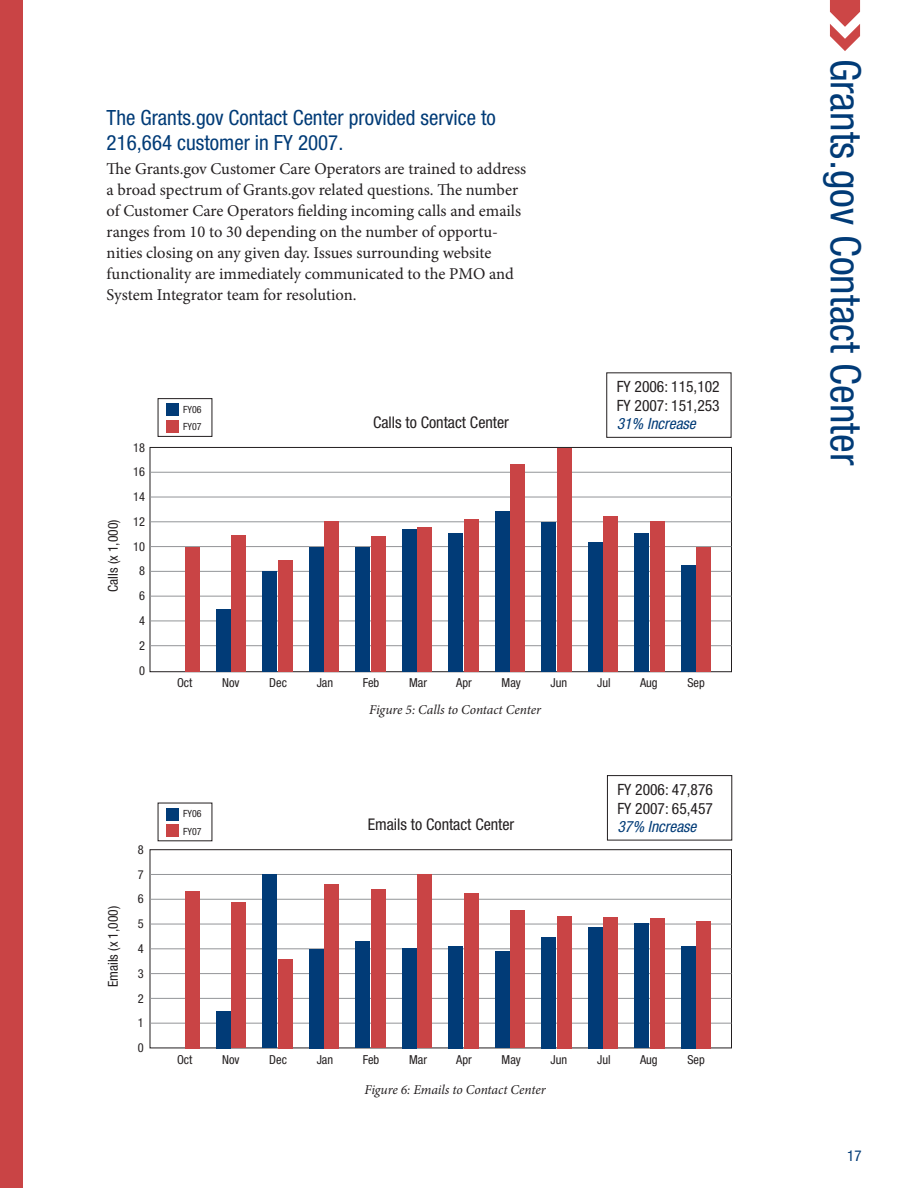
<style>
.page{position:relative;width:918px;height:1188px;background:#fff}
.page>*{position:absolute;margin:0;border:0;box-sizing:border-box;transform-origin:0 0}
.t1{font:condensed 42px "Helvetica Neue";color:#013b77}
.t2{font:condensed 21px/25.5px "Helvetica Neue";color:#013b77}
.t3{font:16.5px/21px "Minion Pro";letter-spacing:-.005em;color:#231f20}
.t4{font:condensed 16.05px "Helvetica Neue";color:#231f20}
.t5{font:condensed 15.6px/18.6px "Helvetica Neue";color:#231f20}
.t6{font:italic condensed 15.6px "Helvetica Neue";color:#013b77}
.t7{font:condensed 15px "Helvetica Neue";color:#013b77}
.t8{font:condensed 13.65px "Helvetica Neue";color:#231f20}
.t9{font:italic 13.5px "Minion Pro";letter-spacing:-.01em;color:#231f20}
.t10{font:condensed 12.45px/24.8px "Helvetica Neue";color:#231f20;text-align:center}
.t11{font:condensed 9.9px/17.4px "Helvetica Neue";color:#231f20}
</style>
<div class="page">
<div style="left:0;top:0;width:22px;height:1188px;background:#c94445"></div>
<svg style="left:830px;top:0;width:30px;height:51px"></svg>
<hr style="left:150px;top:472px;width:582px;height:1px;background:#939598">
<hr style="left:150px;top:497px;width:582px;height:1px;background:#939598">
<hr style="left:150px;top:521px;width:582px;height:1px;background:#939598">
<hr style="left:150px;top:546px;width:582px;height:1px;background:#939598">
<hr style="left:150px;top:571px;width:582px;height:1px;background:#939598">
<hr style="left:150px;top:596px;width:582px;height:1px;background:#939598">
<hr style="left:150px;top:621px;width:582px;height:1px;background:#939598">
<hr style="left:150px;top:645px;width:582px;height:1px;background:#939598">
<div style="left:606px;top:373px;width:125px;height:65px;border:1px solid #231f20"></div>
<div style="left:185px;top:547px;width:15px;height:125px;background:#c94445"></div>
<div style="left:216px;top:609px;width:15px;height:63px;background:#013b77"></div>
<div style="left:232px;top:535px;width:14px;height:137px;background:#c94445"></div>
<div style="left:263px;top:571px;width:14px;height:101px;background:#013b77"></div>
<div style="left:278px;top:560px;width:15px;height:112px;background:#c94445"></div>
<div style="left:309px;top:547px;width:15px;height:125px;background:#013b77"></div>
<div style="left:324px;top:521px;width:15px;height:151px;background:#c94445"></div>
<div style="left:355px;top:547px;width:15px;height:125px;background:#013b77"></div>
<div style="left:371px;top:536px;width:15px;height:136px;background:#c94445"></div>
<div style="left:402px;top:529px;width:15px;height:143px;background:#013b77"></div>
<div style="left:417px;top:527px;width:15px;height:145px;background:#c94445"></div>
<div style="left:448px;top:533px;width:15px;height:139px;background:#013b77"></div>
<div style="left:464px;top:519px;width:15px;height:153px;background:#c94445"></div>
<div style="left:495px;top:511px;width:15px;height:161px;background:#013b77"></div>
<div style="left:510px;top:464px;width:15px;height:208px;background:#c94445"></div>
<div style="left:541px;top:522px;width:15px;height:150px;background:#013b77"></div>
<div style="left:557px;top:448px;width:15px;height:224px;background:#c94445"></div>
<div style="left:588px;top:542px;width:15px;height:130px;background:#013b77"></div>
<div style="left:603px;top:516px;width:15px;height:156px;background:#c94445"></div>
<div style="left:634px;top:533px;width:15px;height:139px;background:#013b77"></div>
<div style="left:650px;top:521px;width:14px;height:151px;background:#c94445"></div>
<div style="left:681px;top:565px;width:14px;height:107px;background:#013b77"></div>
<div style="left:696px;top:547px;width:15px;height:125px;background:#c94445"></div>
<div style="left:158px;top:398px;width:54px;height:39px;background:#fff;border:1px solid #231f20"></div>
<div style="left:167px;top:403px;width:12px;height:13px;background:#013b77"></div>
<div style="left:167px;top:420px;width:12px;height:13px;background:#c94445"></div>
<div style="left:150px;top:849px;width:582px;height:199px;border:1px solid #231f20"></div>
<hr style="left:150px;top:874px;width:582px;height:1px;background:#939598">
<hr style="left:150px;top:899px;width:582px;height:1px;background:#939598">
<hr style="left:150px;top:924px;width:582px;height:1px;background:#939598">
<hr style="left:150px;top:949px;width:582px;height:1px;background:#939598">
<hr style="left:150px;top:973px;width:582px;height:1px;background:#939598">
<hr style="left:150px;top:998px;width:582px;height:1px;background:#939598">
<hr style="left:150px;top:1023px;width:582px;height:1px;background:#939598">
<div style="left:185px;top:891px;width:15px;height:157px;background:#c94445"></div>
<div style="left:216px;top:1011px;width:15px;height:37px;background:#013b77"></div>
<div style="left:232px;top:902px;width:14px;height:146px;background:#c94445"></div>
<div style="left:263px;top:875px;width:14px;height:173px;background:#013b77"></div>
<div style="left:278px;top:959px;width:15px;height:89px;background:#c94445"></div>
<div style="left:309px;top:949px;width:15px;height:99px;background:#013b77"></div>
<div style="left:324px;top:884px;width:15px;height:164px;background:#c94445"></div>
<div style="left:355px;top:942px;width:15px;height:106px;background:#013b77"></div>
<div style="left:371px;top:889px;width:15px;height:159px;background:#c94445"></div>
<div style="left:402px;top:948px;width:15px;height:100px;background:#013b77"></div>
<div style="left:417px;top:875px;width:15px;height:173px;background:#c94445"></div>
<div style="left:448px;top:946px;width:15px;height:102px;background:#013b77"></div>
<div style="left:464px;top:893px;width:15px;height:155px;background:#c94445"></div>
<div style="left:495px;top:951px;width:15px;height:97px;background:#013b77"></div>
<div style="left:510px;top:911px;width:15px;height:137px;background:#c94445"></div>
<div style="left:541px;top:937px;width:15px;height:111px;background:#013b77"></div>
<div style="left:557px;top:916px;width:15px;height:132px;background:#c94445"></div>
<div style="left:588px;top:927px;width:15px;height:121px;background:#013b77"></div>
<div style="left:603px;top:917px;width:15px;height:131px;background:#c94445"></div>
<div style="left:634px;top:924px;width:15px;height:124px;background:#013b77"></div>
<div style="left:650px;top:918px;width:14px;height:130px;background:#c94445"></div>
<div style="left:681px;top:946px;width:14px;height:102px;background:#013b77"></div>
<div style="left:696px;top:921px;width:15px;height:127px;background:#c94445"></div>
<div style="left:167px;top:808px;width:12px;height:12px;background:#013b77"></div>
<div style="left:167px;top:825px;width:12px;height:12px;background:#c94445"></div>
<div style="left:607px;top:775px;width:125px;height:65px;border:1px solid #231f20"></div>
<p class="t2" style="left:107px;top:104px;width:391px">The Grants.gov Contact Center provided service to<br>216,664 customer in FY 2007.</p>
<p class="t3" style="left:107px;top:159px;width:421px">The Grants.gov Customer Care Operators are trained to address a broad spectrum of Grants.gov related questions. The number of Customer Care Operators fielding incoming calls and emails ranges from 10 to 30 depending on the number of opportu&shy;nities closing on any given day. Issues surrounding website functionality are immediately communicated to the PMO and System Integrator team for resolution.</p>
<p class="t8" style="left:105px;top:592px;width:74px;rotate:-90deg">Calls (x 1,000)</p>
<p class="t10" style="left:133px;top:435px;width:13px">18<br>16<br>14<br>12<br>10<br>8<br>6<br>4<br>2<br>0</p>
<p class="t11" style="left:183px;top:401px;width:20px">FY06<br>FY07</p>
<p class="t4" style="left:373px;top:413px;width:137px">Calls to Contact Center</p>
<p class="t5" style="left:617px;top:377px;width:105px">FY 2006: 115,102<br>FY 2007: 151,253</p>
<p class="t6" style="left:617px;top:415px;width:81px">31% Increase</p>
<p class="t10" style="left:177px;top:670px;width:17px">Oct</p>
<p class="t10" style="left:222px;top:670px;width:19px">Nov</p>
<p class="t10" style="left:269px;top:670px;width:19px">Dec</p>
<p class="t10" style="left:317px;top:670px;width:18px">Jan</p>
<p class="t10" style="left:363px;top:670px;width:18px">Feb</p>
<p class="t10" style="left:409px;top:670px;width:19px">Mar</p>
<p class="t10" style="left:456px;top:670px;width:17px">Apr</p>
<p class="t10" style="left:502px;top:670px;width:21px">May</p>
<p class="t10" style="left:551px;top:670px;width:18px">Jun</p>
<p class="t10" style="left:597px;top:670px;width:15px">Jul</p>
<p class="t10" style="left:640px;top:670px;width:19px">Aug</p>
<p class="t10" style="left:687px;top:670px;width:19px">Sep</p>
<p class="t8" style="left:105px;top:987px;width:83px;rotate:-90deg">Emails (x 1,000)</p>
<p class="t10" style="left:138px;top:837px;width:7px;text-align:justify">8<br>7<br>6<br>5<br>4<br>3<br>2<br>1<br>0</p>
<p class="t11" style="left:183px;top:805px;width:20px">FY06<br>FY07</p>
<p class="t9" style="left:369px;top:700px;width:173px">Figure 5: Calls to Contact Center</p>
<p class="t4" style="left:368px;top:815px;width:148px">Emails to Contact Center</p>
<p class="t5" style="left:617px;top:780px;width:97px">FY 2006: 47,876<br>FY 2007: 65,457</p>
<p class="t6" style="left:617px;top:818px;width:81px">37% Increase</p>
<p class="t10" style="left:177px;top:1047px;width:17px">Oct</p>
<p class="t10" style="left:222px;top:1047px;width:19px">Nov</p>
<p class="t10" style="left:269px;top:1047px;width:19px">Dec</p>
<p class="t10" style="left:317px;top:1047px;width:18px">Jan</p>
<p class="t10" style="left:363px;top:1047px;width:18px">Feb</p>
<p class="t10" style="left:409px;top:1047px;width:19px">Mar</p>
<p class="t10" style="left:456px;top:1047px;width:17px">Apr</p>
<p class="t10" style="left:502px;top:1047px;width:21px">May</p>
<p class="t10" style="left:551px;top:1047px;width:18px">Jun</p>
<p class="t10" style="left:597px;top:1047px;width:15px">Jul</p>
<p class="t10" style="left:640px;top:1047px;width:19px">Aug</p>
<p class="t10" style="left:687px;top:1047px;width:19px">Sep</p>
<p class="t9" style="left:364px;top:1080px;width:183px">Figure 6: Emails to Contact Center</p>
<h1 class="t1" style="left:870px;top:58px;width:408px;rotate:90deg">Grants.gov Contact Center</h1>
<p class="t7" style="left:847px;top:1147px;width:16px">17</p>
</div>
